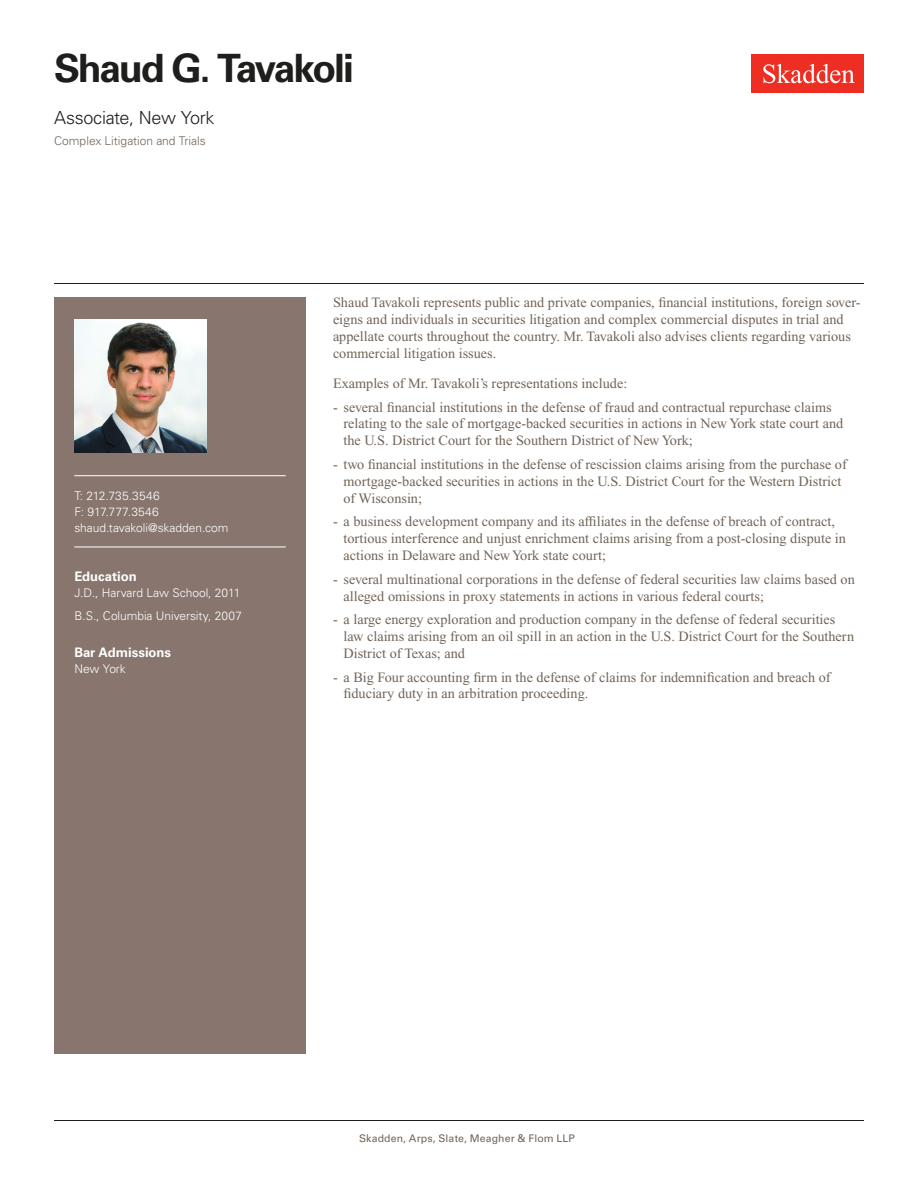
<style>
.page{position:relative;width:918px;height:1188px;background:#fff}
.page>*{position:absolute;margin:0;border:0;box-sizing:border-box;transform-origin:0 0}
.Name{font:700 39px "Univers LT Std";letter-spacing:-.055em;color:#1e1e1d}
.Title_and_Office{font:300 18px "Univers LT Std";letter-spacing:-.02em;color:#1e1e1d}
.Main_Body{font:14.25px/16.8px "Times New Roman PS Std";color:#726458}
.Bar_Admission_Educat{font:700 13.2px "Univers LT Std";letter-spacing:-.005em;color:#fff}
.Sidebar_text{font:300 12px "Univers LT Std";letter-spacing:-.005em;color:#fff}
.Practice{font:300 12px "Univers LT Std";color:#726458}
.Email{font:300 12px "Univers LT Std";letter-spacing:-.005em;color:#fff}
.Phone_Number{font:300 12px "Univers LT Std";letter-spacing:.015em;color:#fff}
.Fax_Number{font:300 12px "Univers LT Std";letter-spacing:.015em;color:#fff}
.Folio{font:10.5px "Univers LT Std";letter-spacing:.01em;color:#726458}
.s1{font-weight:700;color:#fff}
</style>
<div class="page">
<div style="left:752px;top:54px;width:112px;height:39px;background:#ee2e22"></div>
<svg style="left:763px;top:64px;width:92px;height:19px"></svg>
<div style="left:54px;top:297px;width:252px;height:756px;background:#87756e"></div>
<hr style="left:74px;top:475px;width:212px;height:1px;background:#fff">
<hr style="left:74px;top:547px;width:212px;height:1px;background:#fff">
<img style="left:74px;top:320px;width:132px;height:132px">
<hr style="left:54px;top:1120px;width:810px;height:1px;background:#1e1e1d">
<hr style="left:54px;top:283px;width:810px;height:1px;background:#1e1e1d">
<h1 class="Name" style="left:54px;top:46px;width:301px">Shaud G. Tavakoli</h1>
<h2 class="Title_and_Office" style="left:54px;top:107px;width:162px">Associate, New York</h2>
<h3 class="Practice" style="left:54px;top:134px;width:153px">Complex Litigation and Trials</h3>
<p class="Phone_Number" style="left:74px;top:489px;width:87px">T: 212.735.3546</p>
<p class="Fax_Number" style="left:74px;top:504px;width:86px">F: 917.777.3546</p>
<p class="Email" style="left:74px;top:520px;width:156px">shaud.tavakoli@skadden.com</p>
<p class="Bar_Admission_Educat" style="left:74px;top:569px;width:64px">Education</p>
<p class="Sidebar_text" style="left:74px;top:586px;width:168px">J.D., Harvard Law School, 2011</p>
<p class="Sidebar_text" style="left:74px;top:608px;width:169px">B.S., Columbia University, 2007</p>
<p class="Bar_Admission_Educat" style="left:74px;top:644px;width:98px">Bar Admissions</p>
<p class="Sidebar_text" style="left:74px;top:661px;width:53px">New York</p>
<p class="Main_Body" style="left:333px;top:294px;width:529px">Shaud Tavakoli represents public and private companies, financial institutions, foreign sover&shy;eigns and individuals in securities litigation and complex commercial disputes in trial and appellate courts throughout the country. Mr. Tavakoli also advises clients regarding various commercial litigation issues.</p>
<p class="Main_Body" style="left:333px;top:375px;width:296px">Examples of Mr. Tavakoli’s representations include:</p>
<p class="Main_Body" style="left:344px;top:398px;width:501px;text-indent:-10px">- several financial institutions in the defense of fraud and contractual repurchase claims relating to the sale of mortgage-backed securities in actions in New York state court and the U.S. District Court for the Southern District of New York;</p>
<p class="Main_Body" style="left:344px;top:456px;width:505px;text-indent:-10px">- two financial institutions in the defense of rescission claims arising from the purchase of mortgage-backed securities in actions in the U.S. District Court for the Western District of Wisconsin;</p>
<p class="Main_Body" style="left:344px;top:513px;width:504px;text-indent:-10px">- a business development company and its affiliates in the defense of breach of contract, tortious interference and unjust enrichment claims arising from a post-closing dispute in actions in Delaware and New York state court;</p>
<p class="Main_Body" style="left:344px;top:571px;width:513px;text-indent:-10px">- several multinational corporations in the defense of federal securities law claims based on alleged omissions in proxy statements in actions in various federal courts;</p>
<p class="Main_Body" style="left:344px;top:611px;width:512px;text-indent:-10px">- a large energy exploration and production company in the defense of federal securities law claims arising from an oil spill in an action in the U.S. District Court for the Southern<br>District of Texas; and</p>
<p class="Main_Body" style="left:344px;top:668px;width:489px;text-indent:-10px">- a Big Four accounting firm in the defense of claims for indemnification and breach of fiduciary duty in an arbitration proceeding.</p>
<p class="Folio" style="left:343px;top:1132px;width:233px"><span class="s1">1</span> Skadden, Arps, Slate, Meagher &amp; Flom LLP</p>
</div>
